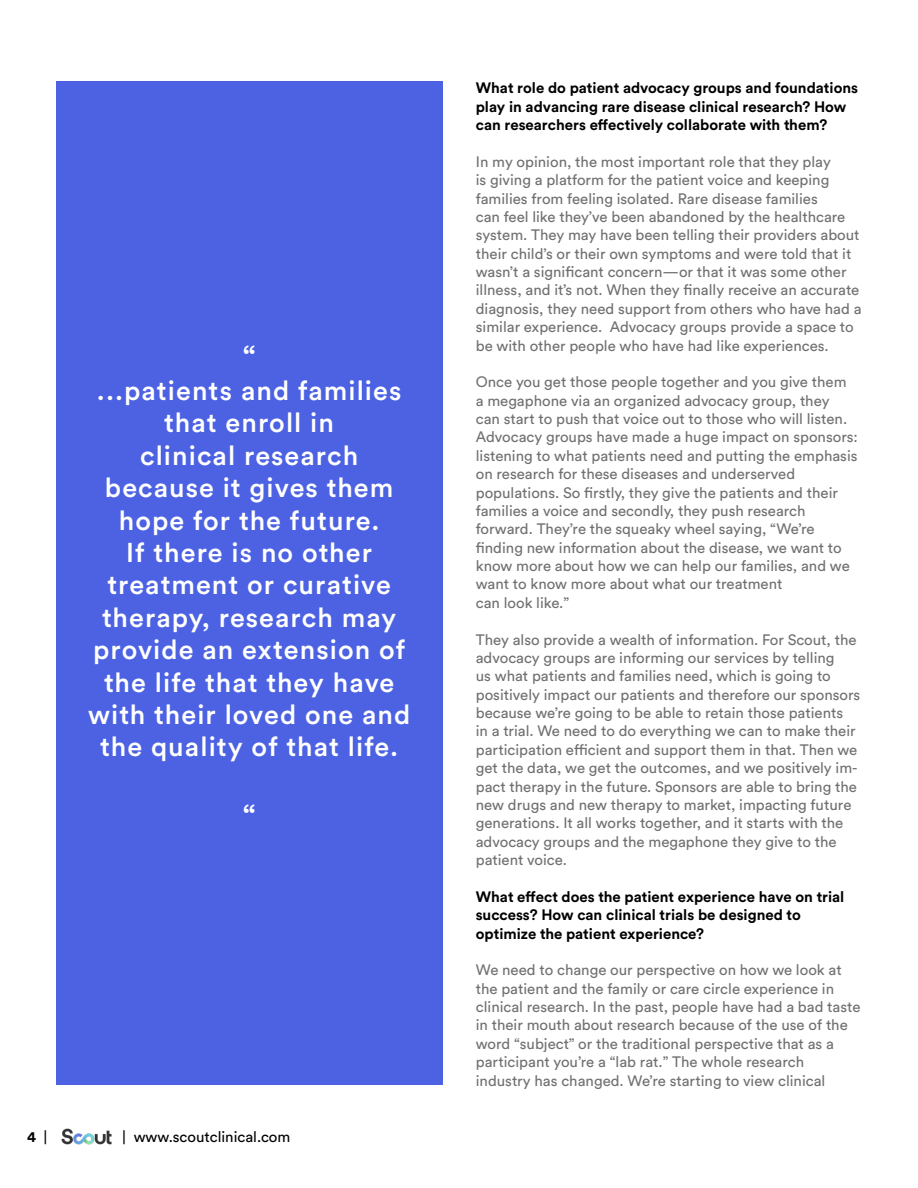
<style>
.page{position:relative;width:918px;height:1188px;background:#fff}
.page>*{position:absolute;margin:0;border:0;box-sizing:border-box;transform-origin:0 0}
.t1{font:500 31.5px "Circular Std";color:#fff}
.t2{font:500 27px/32.4px "Circular Std";letter-spacing:.04em;color:#fff;text-align:center}
.t3{font:15px/18.3px "Circular Std";color:#707070}
.t4{font:700 15px/18.3px "Circular Std";color:#000}
.t5{font:15px "Circular Std";color:#000}
.s1{font-weight:400}
</style>
<div class="page">
<img style="left:61px;top:1128px;width:51px;height:17px">
<div style="left:56px;top:81px;width:386px;height:1003px;background:#4c62e3"></div>
<h1 class="t1" style="left:243px;top:337px;width:14px">“</h1>
<p class="t2" style="left:88px;top:374px;width:324px">...patients and families that enroll in<br>clinical research because it gives them hope for the future.<br>If there is no other treatment or curative therapy, research may provide an extension of the life that they have with their loved one and the quality of that life.</p>
<h1 class="t1" style="left:243px;top:796px;width:14px">“</h1>
<p class="t4" style="left:27px;top:1127px;width:22px">4 <span class="s1">|</span></p>
<p class="t5" style="left:122px;top:1127px;width:170px">| www.scoutclinical.com</p>
<p class="t4" style="left:476px;top:79px;width:384px">What role do patient advocacy groups and foundations play in advancing rare disease clinical research? How can researchers effectively collaborate with them?</p>
<p class="t3" style="left:476px;top:152px;width:387px">In my opinion, the most important role that they play<br>is giving a platform for the patient voice and keeping families from feeling isolated. Rare disease families<br>can feel like they’ve been abandoned by the healthcare system. They may have been telling their providers about their child’s or their own symptoms and were told that it wasn’t a significant concern—or that it was some other illness, and it’s not. When they finally receive an accurate diagnosis, they need support from others who have had a similar experience. Advocacy groups provide a space to be with other people who have had like experiences.</p>
<p class="t3" style="left:476px;top:373px;width:384px">Once you get those people together and you give them a megaphone via an organized advocacy group, they<br>can start to push that voice out to those who will listen.<br>Advocacy groups have made a huge impact on sponsors: listening to what patients need and putting the emphasis on research for these diseases and underserved populations. So firstly, they give the patients and their families a voice and secondly, they push research forward. They’re the squeaky wheel saying, “We’re finding new information about the disease, we want to know more about how we can help our families, and we want to know more about what our treatment<br>can look like.”</p>
<p class="t3" style="left:476px;top:630px;width:386px">They also provide a wealth of information. For Scout, the advocacy groups are informing our services by telling<br>us what patients and families need, which is going to positively impact our patients and therefore our sponsors because we’re going to be able to retain those patients<br>in a trial. We need to do everything we can to make their participation efficient and support them in that. Then we get the data, we get the outcomes, and we positively im&shy;pact therapy in the future. Sponsors are able to bring the new drugs and new therapy to market, impacting future generations. It all works together, and it starts with the advocacy groups and the megaphone they give to the patient voice.</p>
<p class="t4" style="left:476px;top:887px;width:370px">What effect does the patient experience have on trial success? How can clinical trials be designed to optimize the patient experience?</p>
<p class="t3" style="left:476px;top:961px;width:386px">We need to change our perspective on how we look at the patient and the family or care circle experience in clinical research. In the past, people have had a bad taste in their mouth about research because of the use of the word “subject” or the traditional perspective that as a participant you’re a “lab rat.” The whole research industry has changed. We’re starting to view clinical</p>
</div>
